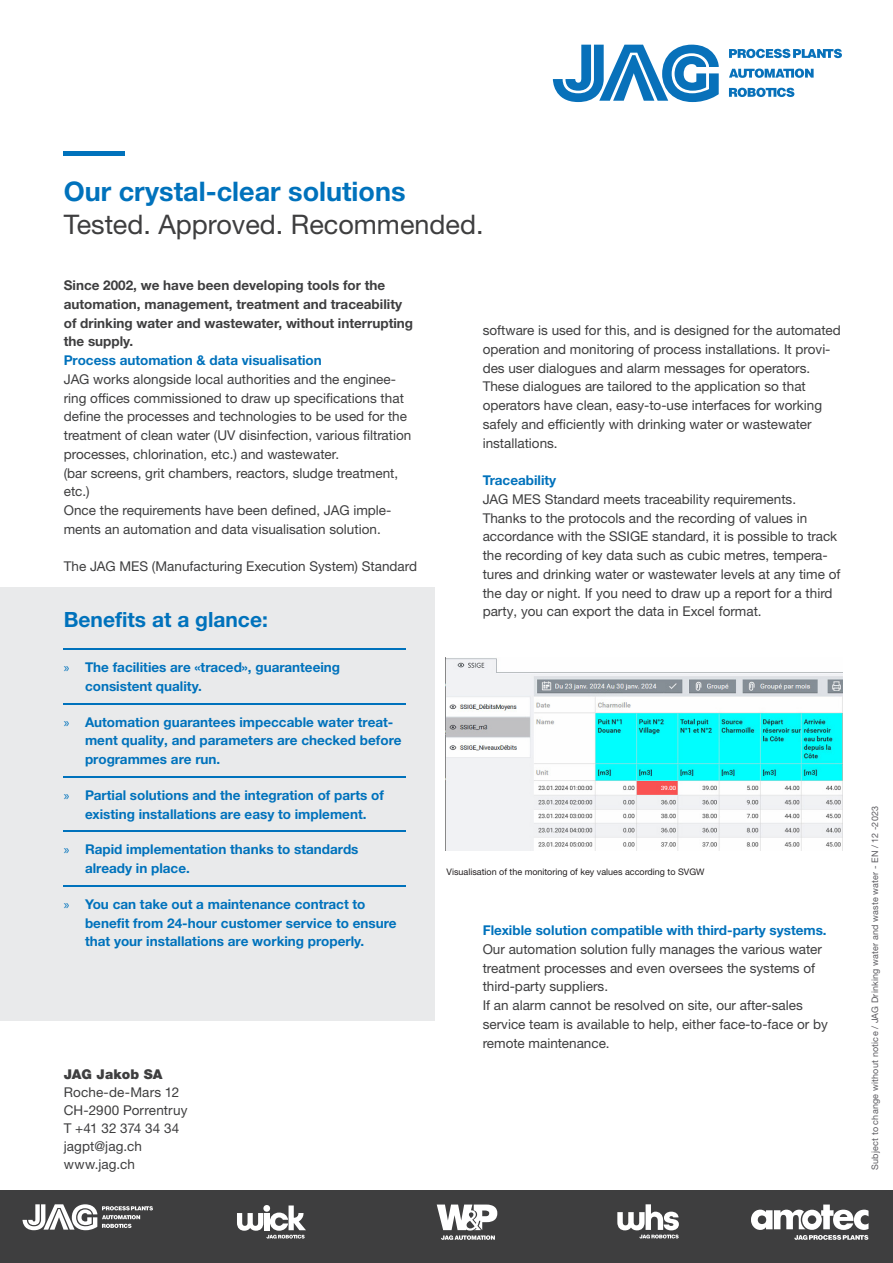
<style>
.page{position:relative;width:893px;height:1263px;background:#fff}
.page>*{position:absolute;margin:0;border:0;box-sizing:border-box;transform-origin:0 0}
.t1{font:27px "Helvetica Neue LTW1 G";color:#3e3e3f}
.t2{font:700 27px "Helvetica Neue LTW1 G";color:#0072bc}
.t3{font:700 21px "Helvetica Neue LTW1 G";color:#0072bc}
._4_lauftext_regular{font:13.5px/18.8px "Helvetica Neue LTW1 G";color:#3e3e3f}
.t4{font:700 13.5px/18.8px "Helvetica Neue LTW1 G";color:#0072bc}
.t5{font:700 13.5px/18.8px "Helvetica Neue LTW1 G";color:#3e3e3f}
._4_lauftext_regular-2{font:900 13.5px "Helvetica Neue LTW1 G";letter-spacing:.015em;color:#3e3e3f}
.t6{font:9px "Helvetica Neue LTW1 G";letter-spacing:.025em;color:#5c5b60}
.t7{font:9px "Helvetica Neue LTW1 G";color:#231f20}
.s1{font-family:"Myriad Pro";font-weight:400}
</style>
<div class="page">
<hr style="left:64px;top:151px;width:61px;height:4px;background:#0072bc">
<div style="left:0;top:587px;width:435px;height:434px;background:#e9eaeb"></div>
<hr style="left:64px;top:649px;width:342px;height:1px;background:#0072bc">
<hr style="left:64px;top:704px;width:342px;height:1px;background:#0072bc">
<hr style="left:64px;top:777px;width:342px;height:1px;background:#0072bc">
<hr style="left:64px;top:830px;width:342px;height:2px;background:#0072bc">
<hr style="left:64px;top:885px;width:342px;height:2px;background:#0072bc">
<svg style="left:553px;top:45px;width:166px;height:57px"></svg>
<svg style="left:729px;top:49px;width:113px;height:9px"></svg>
<svg style="left:729px;top:68px;width:85px;height:10px"></svg>
<svg style="left:729px;top:88px;width:65px;height:9px"></svg>
<div style="left:0;top:1191px;width:893px;height:72px;background:#3e3e3f"></div>
<svg style="left:237px;top:1205px;width:69px;height:33px"></svg>
<svg style="left:437px;top:1204px;width:60px;height:36px"></svg>
<svg style="left:617px;top:1204px;width:62px;height:34px"></svg>
<svg style="left:751px;top:1204px;width:117px;height:36px"></svg>
<svg style="left:23px;top:1204px;width:130px;height:26px"></svg>
<img style="left:446px;top:658px;width:396px;height:193px">
<p class="t2" style="left:64px;top:174px;width:343px">Our crystal-clear solutions</p>
<p class="t1" style="left:64px;top:207px;width:421px">Tested. Approved. Recommended.</p>
<p class="t5" style="left:64px;top:276px;width:351px">Since 2002, we have been developing tools for the automation, management, treatment and traceability of drinking water and wastewater, without interrupting the supply.</p>
<p class="t4" style="left:64px;top:351px;width:260px">Process automation &amp; data visualisation</p>
<p class="_4_lauftext_regular" style="left:64px;top:370px;width:349px">JAG works alongside local authorities and the enginee&shy;ring offices commissioned to draw up specifications that define the processes and technologies to be used for the treatment of clean water (UV disinfection, various filtration processes, chlorination, etc.) and wastewater.</p>
<p class="_4_lauftext_regular" style="left:64px;top:463px;width:336px">(bar screens, grit chambers, reactors, sludge treatment, etc.)</p>
<p class="_4_lauftext_regular" style="left:64px;top:501px;width:329px">Once the requirements have been defined, JAG imple&shy;ments an automation and data visualisation solution.</p>
<p class="_4_lauftext_regular" style="left:64px;top:557px;width:355px">The JAG MES (Manufacturing Execution System) Standard</p>
<p class="t3" style="left:64px;top:607px;width:206px">Benefits at a glance:</p>
<p class="t4" style="left:85px;top:658px;width:257px;text-indent:-21px"><span class="s1">»</span> The facilities are «traced», guaranteeing consistent quality.</p>
<p class="t4" style="left:85px;top:712px;width:318px;text-indent:-21px"><span class="s1">»</span> Automation guarantees impeccable water treat&shy;ment quality, and parameters are checked before programmes are run.</p>
<p class="t4" style="left:64px;top:786px;width:322px;text-align:center"><span class="s1">»</span> Partial solutions and the integration of parts of existing installations are easy to implement.</p>
<p class="t4" style="left:85px;top:840px;width:275px;text-indent:-21px"><span class="s1">»</span> Rapid implementation thanks to standards already in place.</p>
<p class="t4" style="left:85px;top:895px;width:313px;text-indent:-21px"><span class="s1">»</span> You can take out a maintenance contract to benefit from 24-hour customer service to ensure that your installations are working properly.</p>
<p class="_4_lauftext_regular-2" style="left:64px;top:1066px;width:100px">JAG Jakob SA</p>
<p class="_4_lauftext_regular" style="left:64px;top:1083px;width:117px">Roche-de-Mars 12</p>
<p class="_4_lauftext_regular" style="left:64px;top:1101px;width:125px">CH-2900 Porrentruy</p>
<p class="_4_lauftext_regular" style="left:64px;top:1119px;width:117px">T +41 32 374 34 34</p>
<p class="_4_lauftext_regular" style="left:64px;top:1137px;width:80px">jagpt@jag.ch</p>
<p class="_4_lauftext_regular" style="left:64px;top:1155px;width:73px">www.jag.ch</p>
<p class="_4_lauftext_regular" style="left:483px;top:321px;width:359px">software is used for this, and is designed for the automated operation and monitoring of process installations. It provi&shy;des user dialogues and alarm messages for operators.</p>
<p class="_4_lauftext_regular" style="left:483px;top:377px;width:341px">These dialogues are tailored to the application so that operators have clean, easy-to-use interfaces for working safely and efficiently with drinking water or wastewater installations.</p>
<p class="t4" style="left:483px;top:471px;width:75px">Traceability</p>
<p class="_4_lauftext_regular" style="left:483px;top:489px;width:359px">JAG MES Standard meets traceability requirements.<br>Thanks to the protocols and the recording of values in accordance with the SSIGE standard, it is possible to track the recording of key data such as cubic metres, tempera&shy;tures and drinking water or wastewater levels at any time of the day or night. If you need to draw up a report for a third party, you can export the data in Excel format.</p>
<p class="t7" style="left:446px;top:866px;width:259px">Visualisation of the monitoring of key values according to SVGW</p>
<p class="t4" style="left:483px;top:921px;width:345px">Flexible solution compatible with third-party systems.</p>
<p class="_4_lauftext_regular" style="left:483px;top:939px;width:341px">Our automation solution fully manages the various water treatment processes and even oversees the systems of third-party suppliers.</p>
<p class="_4_lauftext_regular" style="left:483px;top:996px;width:347px">If an alarm cannot be resolved on site, our after-sales service team is available to help, either face-to-face or by remote maintenance.</p>
<p class="t6" style="left:869px;top:1170px;width:366px;rotate:-90deg">Subject to change without notice / JAG Drinking water and waste water - EN / 12 -2023</p>
</div>
